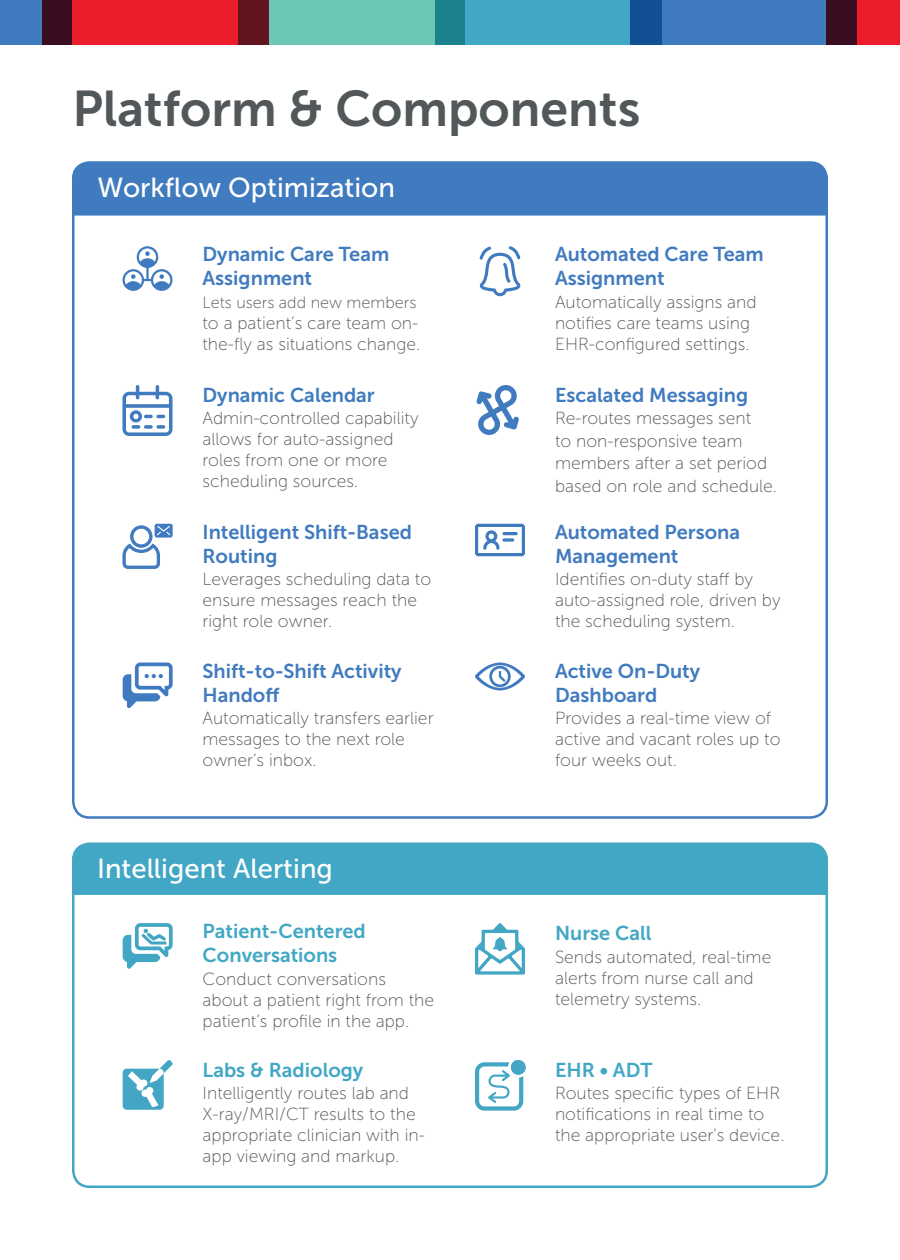
<style>
.page{position:relative;width:900px;height:1260px;background:#fff}
.page>*{position:absolute;margin:0;border:0;box-sizing:border-box;transform-origin:0 0}
.t1{font:50px "Museo Sans 700";color:#52575a}
.t2{font:27.5px "Museo Sans 500";color:#fff}
.t3{font:20px/24px "Museo Sans 700";color:#417bbf}
.t4{font:20px/24px "Museo Sans 700";color:#42a7c5}
.t5{font:17.5px/21px "Museo Sans 100";color:#52575a}
.t6{font:16.25px "Museo Sans 100";color:#52575a}
</style>
<div class="page">
<div style="left:72px;top:162px;width:756px;height:54px;background:#417bbf"></div>
<div style="left:239px;top:0;width:226px;height:45px;background:#6cc7b7"></div>
<div style="left:0;top:0;width:72px;height:45px;background:#417bbf"></div>
<div style="left:630px;top:0;width:227px;height:45px;background:#417bbf"></div>
<svg style="left:435px;top:0;width:227px;height:45px;background:#3595b6"></svg>
<svg style="left:42px;top:0;width:226px;height:45px;background:#c11928"></svg>
<svg style="left:827px;top:0;width:73px;height:45px;background:#a21527"></svg>
<svg style="left:123px;top:385px;width:50px;height:51px"></svg>
<svg style="left:475px;top:524px;width:50px;height:32px"></svg>
<svg style="left:123px;top:246px;width:50px;height:45px"></svg>
<svg style="left:476px;top:385px;width:43px;height:50px"></svg>
<svg style="left:122px;top:524px;width:51px;height:45px"></svg>
<svg style="left:479px;top:246px;width:42px;height:50px"></svg>
<div style="left:72px;top:842px;width:756px;height:346px;border:2px solid #42a7c5;border-radius:16px"></div>
<div style="left:72px;top:845px;width:756px;height:50px;background:#42a7c5"></div>
<svg style="left:123px;top:662px;width:50px;height:46px"></svg>
<svg style="left:123px;top:1060px;width:50px;height:50px"></svg>
<svg style="left:475px;top:923px;width:50px;height:52px"></svg>
<svg style="left:123px;top:923px;width:50px;height:46px"></svg>
<svg style="left:475px;top:662px;width:50px;height:28px"></svg>
<svg style="left:475px;top:1062px;width:48px;height:49px"></svg>
<div style="left:511px;top:1060px;width:15px;height:15px;background:#42a6c4;border-radius:50%"></div>
<p class="t1" style="left:72px;top:81px;width:569px">Platform &amp; Components</p>
<p class="t2" style="left:98px;top:172px;width:299px">Workflow Optimization</p>
<p class="t3" style="left:202px;top:242px;width:188px">Dynamic Care Team<br>Assignment</p>
<p class="t6" style="left:202px;top:294px;width:215px">Lets users add new members</p>
<p class="t5" style="left:202px;top:312px;width:219px">to a patient’s care team on&shy;the-fly as situations change.</p>
<p class="t3" style="left:202px;top:383px;width:174px">Dynamic Calendar</p>
<p class="t5" style="left:202px;top:408px;width:218px">Admin-controlled capability allows for auto-assigned roles from one or more scheduling sources.</p>
<p class="t3" style="left:202px;top:520px;width:211px">Intelligent Shift-Based<br>Routing</p>
<p class="t5" style="left:202px;top:569px;width:230px">Leverages scheduling data to ensure messages reach the right role owner.</p>
<p class="t3" style="left:202px;top:659px;width:201px">Shift-to-Shift Activity<br>Handoff</p>
<p class="t5" style="left:202px;top:708px;width:233px">Automatically transfers earlier messages to the next role owner’s inbox.</p>
<p class="t2" style="left:97px;top:854px;width:237px">Intelligent Alerting</p>
<p class="t4" style="left:203px;top:919px;width:165px">Patient-Centered<br>Conversations</p>
<p class="t5" style="left:203px;top:968px;width:233px">Conduct conversations about a patient right from the patient’s profile in the app.</p>
<p class="t4" style="left:203px;top:1058px;width:162px">Labs &amp; Radiology</p>
<p class="t5" style="left:203px;top:1083px;width:224px">Intelligently routes lab and<br>X-ray/MRI/CT results to the appropriate clinician with in&shy;app viewing and markup.</p>
<p class="t3" style="left:555px;top:242px;width:210px">Automated Care Team<br>Assignment</p>
<p class="t5" style="left:555px;top:291px;width:203px">Automatically assigns and notifies care teams using<br>EHR-configured settings.</p>
<p class="t3" style="left:555px;top:383px;width:195px">Escalated Messaging</p>
<p class="t5" style="left:555px;top:407px;width:224px;line-height:22.5px">Re-routes messages sent<br>to non-responsive team members after a set period based on role and schedule.</p>
<p class="t3" style="left:555px;top:520px;width:187px">Automated Persona<br>Management</p>
<p class="t5" style="left:555px;top:569px;width:227px">Identifies on-duty staff by auto-assigned role, driven by the scheduling system.</p>
<p class="t3" style="left:555px;top:659px;width:147px">Active On-Duty<br>Dashboard</p>
<p class="t5" style="left:555px;top:708px;width:227px">Provides a real-time view of active and vacant roles up to four weeks out.</p>
<p class="t4" style="left:555px;top:921px;width:98px">Nurse Call</p>
<p class="t5" style="left:555px;top:946px;width:218px">Sends automated, real-time alerts from nurse call and telemetry systems.</p>
<p class="t4" style="left:555px;top:1058px;width:99px">EHR • ADT</p>
<p class="t5" style="left:555px;top:1083px;width:231px">Routes specific types of EHR notifications in real time to the appropriate user’s device.</p>
</div>
